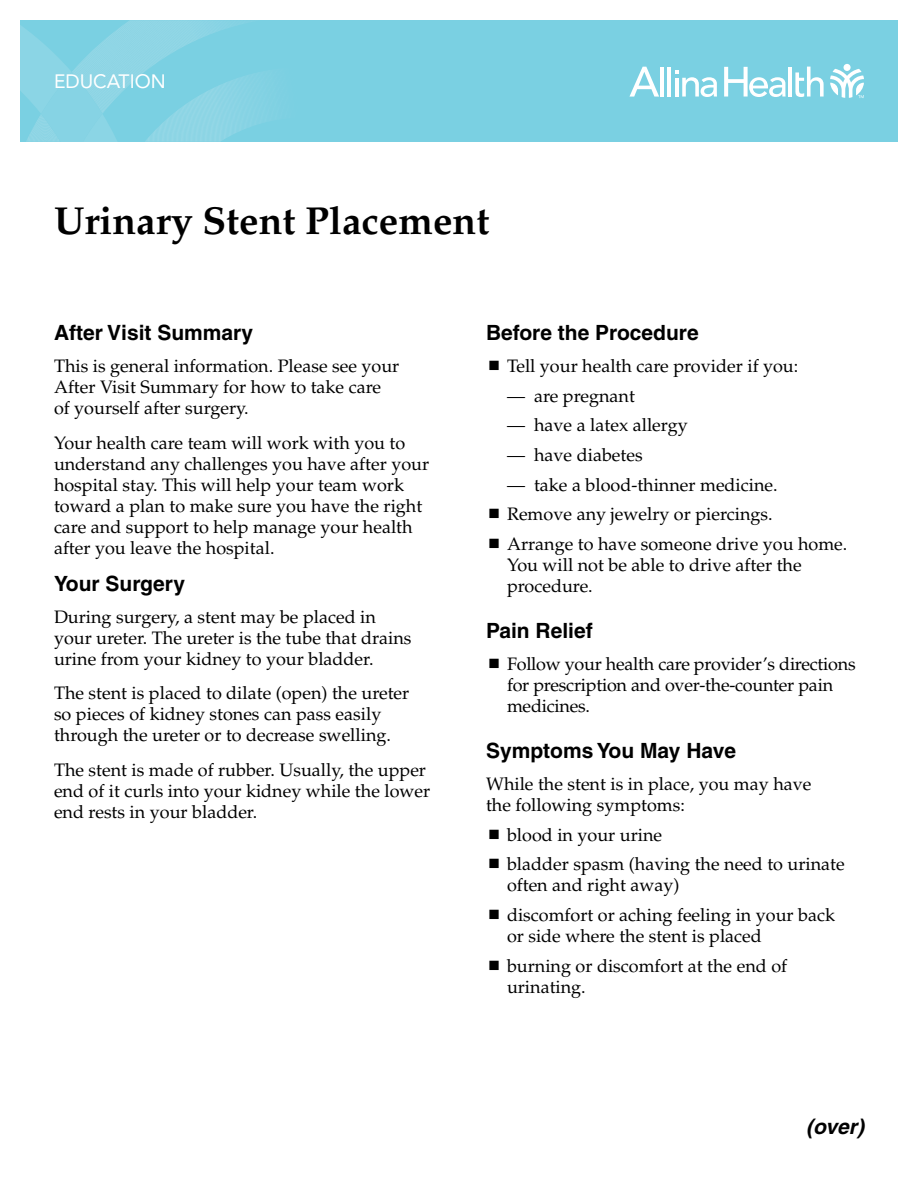
<style>
.page{position:relative;width:918px;height:1188px;background:#fff}
.page>*{position:absolute;margin:0;border:0;box-sizing:border-box;transform-origin:0 0}
.t1{font:700 39px "Palatino";color:#000}
.t2{font:700 21px "Helvetica";color:#000}
.t3{font:italic 700 21px "Helvetica";color:#000}
.t4{font:19.2px "Avenir LT Std";color:#fff}
.t5{font:18px/21px "Palatino";color:#000}
</style>
<div class="page">
<div style="left:20px;top:20px;width:878px;height:122px;background:#7ad0e2"></div>
<svg style="left:20px;top:20px;width:246px;height:122px"></svg>
<svg style="left:830px;top:69px;width:34px;height:29px"></svg>
<div style="left:844px;top:64px;width:7px;height:7px;background:#fff;border-radius:50%"></div>
<hr style="left:660px;top:67px;width:4px;height:30px;background:#fff">
<hr style="left:667px;top:67px;width:4px;height:30px;background:#fff">
<hr style="left:789px;top:67px;width:3px;height:30px;background:#fff">
<svg style="left:795px;top:67px;width:29px;height:30px"></svg>
<svg style="left:675px;top:71px;width:42px;height:26px"></svg>
<svg style="left:629px;top:67px;width:30px;height:30px"></svg>
<svg style="left:724px;top:67px;width:62px;height:30px"></svg>
<p class="t4" style="left:54px;top:70px;width:113px">EDUCATION</p>
<h1 class="t1" style="left:54px;top:198px;width:437px">Urinary Stent Placement</h1>
<p class="t2" style="left:54px;top:320px;width:201px">After Visit Summary</p>
<p class="t5" style="left:54px;top:356px;width:347px">This is general information. Please see your<br>After Visit Summary for how to take care of yourself after surgery.</p>
<p class="t5" style="left:54px;top:432px;width:377px">Your health care team will work with you to understand any challenges you have after your hospital stay. This will help your team work toward a plan to make sure you have the right care and support to help manage your health after you leave the hospital.</p>
<p class="t2" style="left:54px;top:571px;width:133px">Your Surgery</p>
<p class="t5" style="left:54px;top:607px;width:359px">During surgery, a stent may be placed in your ureter. The ureter is the tube that drains urine from your kidney to your bladder.</p>
<p class="t5" style="left:54px;top:683px;width:357px">The stent is placed to dilate (open) the ureter so pieces of kidney stones can pass easily through the ureter or to decrease swelling.</p>
<p class="t5" style="left:54px;top:760px;width:378px">The stent is made of rubber. Usually, the upper end of it curls into your kidney while the lower end rests in your bladder.</p>
<p class="t2" style="left:486px;top:320px;width:214px">Before the Procedure</p>
<p class="t5" style="left:507px;top:356px;width:293px">Tell your health care provider if you:</p>
<p class="t5" style="left:507px;top:385px;width:129px">— are pregnant</p>
<p class="t5" style="left:507px;top:415px;width:182px">— have a latex allergy</p>
<p class="t5" style="left:507px;top:445px;width:137px">— have diabetes</p>
<p class="t5" style="left:507px;top:470px;width:342px;line-height:29.7px">— take a blood-thinner medicine.<br>Remove any jewelry or piercings.<br>Arrange to have someone drive you home.</p>
<p class="t5" style="left:507px;top:555px;width:296px">You will not be able to drive after the procedure.</p>
<p class="t2" style="left:486px;top:618px;width:108px">Pain Relief</p>
<p class="t5" style="left:507px;top:653px;width:350px">Follow your health care provider’s directions for prescription and over-the-counter pain medicines.</p>
<p class="t2" style="left:486px;top:738px;width:252px">Symptoms You May Have</p>
<p class="t5" style="left:486px;top:773px;width:327px">While the stent is in place, you may have the following symptoms:</p>
<p class="t5" style="left:507px;top:820px;width:339px;line-height:29.7px">blood in your urine<br>bladder spasm (having the need to urinate</p>
<p class="t5" style="left:507px;top:871px;width:330px;line-height:29.7px">often and right away)<br>discomfort or aching feeling in your back</p>
<p class="t5" style="left:507px;top:921px;width:282px;line-height:29.7px">or side where the stent is placed burning or discomfort at the end of</p>
<p class="t5" style="left:507px;top:976px;width:80px">urinating.</p>
<p class="t3" style="left:806px;top:1114px;width:59px">(over)</p>
</div>
